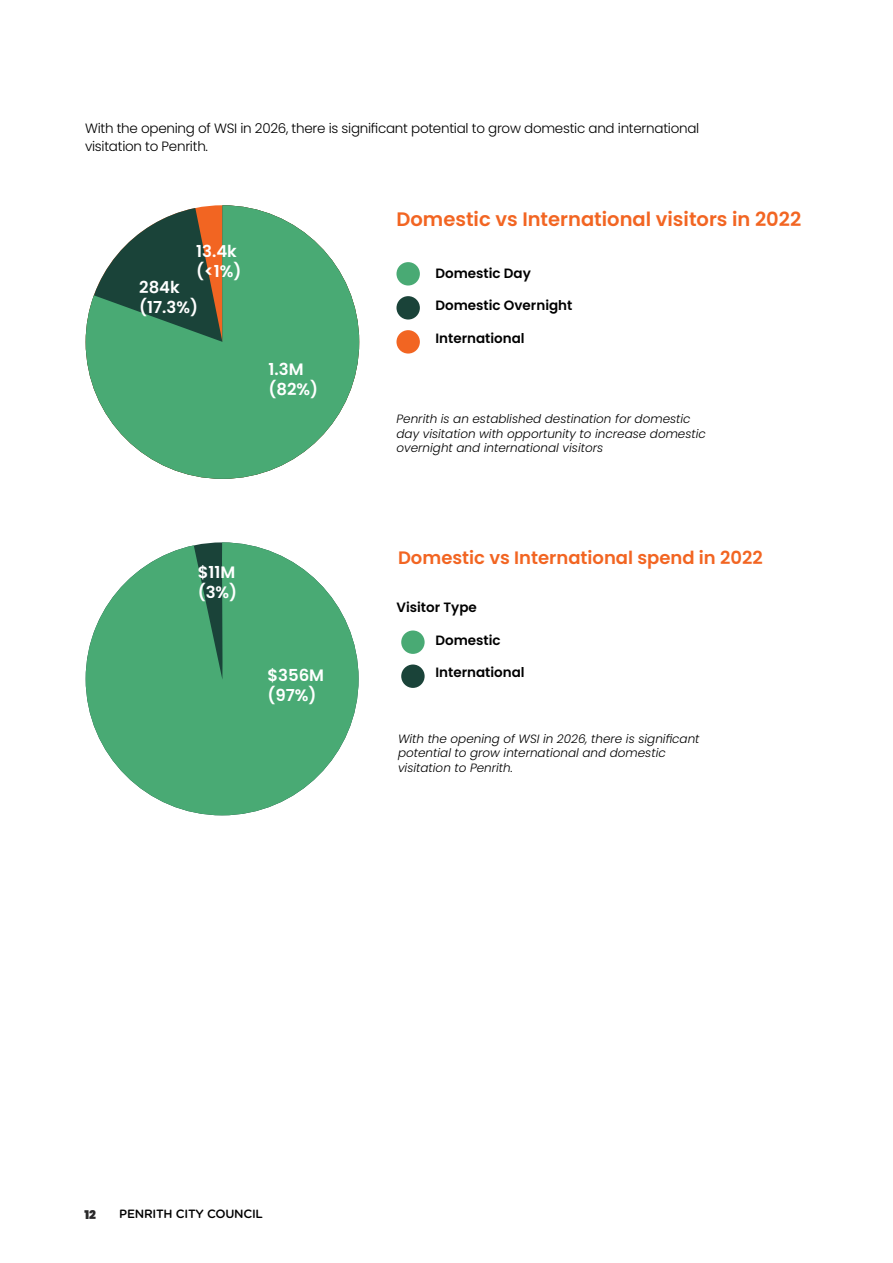
<style>
.page{position:relative;width:893px;height:1263px;background:#fff}
.page>*{position:absolute;margin:0;border:0;box-sizing:border-box;transform-origin:0 0}
.t1{font:600 19.5px "Poppins";color:#f26522}
.t2{font:600 18px "Poppins";color:#f26522}
.t3{font:600 16.5px "Poppins";color:#fff}
.Body_8pt{font:300 13.5px/18px "Poppins";letter-spacing:-.02em;color:#000}
.t4{font:600 13.5px "Poppins";color:#000}
.t5{font:italic 300 12px/14.4px "Poppins";color:#000}
.t6{font:500 12px "Gotham Rounded";letter-spacing:-.02em;color:#000}
.t7{font:900 12px "Poppins";color:#292829}
</style>
<div class="page">
<svg style="left:86px;top:542px;width:273px;height:273px;fill:#49aa74"></svg>
<div style="left:401px;top:630px;width:24px;height:24px;background:#49aa74;border-radius:50%"></div>
<div style="left:401px;top:664px;width:24px;height:24px;background:#1a4339;border-radius:50%"></div>
<svg style="left:86px;top:205px;width:273px;height:274px;fill:#49aa74"></svg>
<div style="left:396px;top:262px;width:24px;height:23px;background:#49aa74;border-radius:50%"></div>
<div style="left:396px;top:296px;width:24px;height:24px;background:#1a4339;border-radius:50%"></div>
<div style="left:396px;top:330px;width:24px;height:24px;background:#f26522;border-radius:50%"></div>
<p class="Body_8pt" style="left:85px;top:120px;width:616px">With the opening of WSI in 2026, there is significant potential to grow domestic and international visitation to Penrith.</p>
<p class="t3" style="left:196px;top:241px;width:42px">13.4k</p>
<p class="t3" style="left:196px;top:261px;width:47px">(&lt;1%)</p>
<p class="t3" style="left:139px;top:278px;width:42px">284k</p>
<p class="t3" style="left:139px;top:298px;width:60px">(17.3%)</p>
<p class="t3" style="left:269px;top:360px;width:36px">1.3M</p>
<p class="t3" style="left:269px;top:380px;width:51px">(82%)</p>
<p class="t3" style="left:198px;top:562px;width:39px">$11M</p>
<p class="t3" style="left:198px;top:582px;width:41px">(3%)</p>
<p class="t3" style="left:267px;top:666px;width:58px">$356M</p>
<p class="t3" style="left:267px;top:686px;width:51px">(97%)</p>
<p class="t1" style="left:396px;top:208px;width:406px">Domestic vs International visitors in 2022</p>
<p class="t4" style="left:435px;top:265px;width:97px">Domestic Day</p>
<p class="t4" style="left:435px;top:298px;width:138px">Domestic Overnight</p>
<p class="t4" style="left:435px;top:330px;width:91px">International</p>
<p class="t5" style="left:396px;top:412px;width:311px">Penrith is an established destination for domestic day visitation with opportunity to increase domestic overnight and international visitors</p>
<p class="t2" style="left:398px;top:547px;width:366px">Domestic vs International spend in 2022</p>
<p class="t4" style="left:396px;top:600px;width:82px">Visitor Type</p>
<p class="t4" style="left:435px;top:632px;width:67px">Domestic</p>
<p class="t4" style="left:435px;top:665px;width:91px">International</p>
<p class="t5" style="left:398px;top:731px;width:303px">With the opening of WSI in 2026, there is significant potential to grow international and domestic visitation to Penrith.</p>
<p class="t7" style="left:84px;top:1207px;width:13px">12</p>
<p class="t6" style="left:119px;top:1205px;width:145px">PENRITH CITY COUNCIL</p>
</div>
